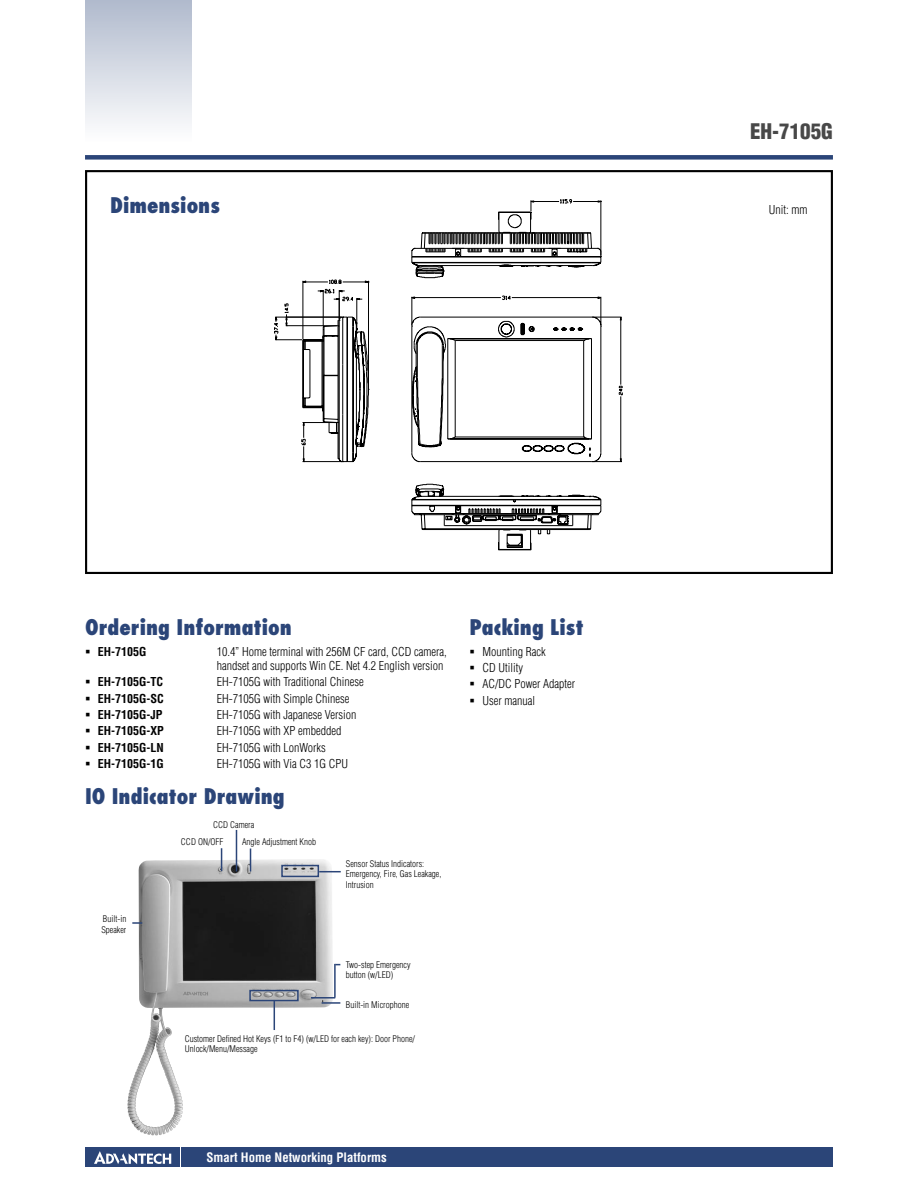
<style>
.page{position:relative;width:918px;height:1188px;background:#fff}
.page>*{position:absolute;margin:0;border:0;box-sizing:border-box;transform-origin:0 0}
.t1{font:800 condensed 21px "Futura";color:#2b4578}
.t2{font:900 condensed 21px "Helvetica";color:#484848}
.t3{font:700 condensed 12.75px "Helvetica";color:#fff}
.t4{font:300 condensed 12px/14.2px "Helvetica";color:#000}
.t5{font:700 condensed 12px "Helvetica";color:#000}
.t6{font:300 condensed 9px/10.4px "Helvetica";color:#000}
</style>
<div class="page">
<div style="left:182px;top:1147px;width:651px;height:20px;background:#2b4578"></div>
<div style="left:85px;top:1147px;width:95px;height:20px;background:#2b4578"></div>
<svg style="left:94px;top:1151px;width:77px;height:13px"></svg>
<div style="left:85px;top:155px;width:748px;height:5px;background:#2b4578"></div>
<div style="left:85px;top:0;width:106px;height:143px;background:linear-gradient(to bottom,#b0bacd,#fff)"></div>
<div style="left:85px;top:170px;width:748px;height:404px;border:2px solid #000"></div>
<svg style="left:274px;top:199px;width:348px;height:336px"></svg>
<svg style="left:301px;top:251px;width:253px;height:216px"></svg>
<img style="left:127px;top:859px;width:206px;height:276px">
<svg style="left:221px;top:848px;width:1px;height:23px"></svg>
<hr style="left:236px;top:830px;width:1px;height:41px;background:#2b4578">
<svg style="left:250px;top:849px;width:1px;height:22px"></svg>
<div style="left:281px;top:865px;width:38px;height:12px;border:2px solid #2b4578"></div>
<svg style="left:319px;top:871px;width:22px;height:1px"></svg>
<hr style="left:311px;top:997px;width:24px;height:2px;background:#2b4578">
<hr style="left:334px;top:964px;width:2px;height:33px;background:#2b4578">
<svg style="left:322px;top:1002px;width:18px;height:2px"></svg>
<div style="left:249px;top:990px;width:50px;height:11px;border:2px solid #2b4578"></div>
<svg style="left:274px;top:1001px;width:1px;height:29px"></svg>
<svg style="left:132px;top:922px;width:10px;height:2px"></svg>
<h1 class="t2" style="left:750px;top:119px;width:84px">EH-7105G</h1>
<h1 class="t1" style="left:110px;top:191px;width:111px">Dimensions</h1>
<p class="t4" style="left:769px;top:203px;width:40px">Unit: mm</p>
<h1 class="t1" style="left:85px;top:614px;width:208px">Ordering Information</h1>
<p class="t5" style="left:85px;top:644px;width:63px">▪ EH-7105G</p>
<p class="t4" style="left:217px;top:644px;width:231px">10.4” Home terminal with 256M CF card, CCD camera, handset and supports Win CE. Net 4.2 English version</p>
<p class="t5" style="left:85px;top:675px;width:80px">▪ EH-7105G-TC</p>
<p class="t4" style="left:217px;top:675px;width:149px">EH-7105G with Traditional Chinese</p>
<p class="t5" style="left:85px;top:691px;width:80px">▪ EH-7105G-SC</p>
<p class="t4" style="left:217px;top:691px;width:134px">EH-7105G with Simple Chinese</p>
<p class="t5" style="left:85px;top:707px;width:79px">▪ EH-7105G-JP</p>
<p class="t4" style="left:217px;top:707px;width:141px">EH-7105G with Japanese Version</p>
<p class="t5" style="left:85px;top:724px;width:80px">▪ EH-7105G-XP</p>
<p class="t4" style="left:217px;top:724px;width:126px">EH-7105G with XP embedded</p>
<p class="t5" style="left:85px;top:740px;width:80px">▪ EH-7105G-LN</p>
<p class="t4" style="left:217px;top:740px;width:111px">EH-7105G with LonWorks</p>
<p class="t5" style="left:85px;top:756px;width:80px">▪ EH-7105G-1G</p>
<p class="t4" style="left:217px;top:757px;width:133px">EH-7105G with Via C3 1G CPU</p>
<h1 class="t1" style="left:85px;top:782px;width:201px">IO Indicator Drawing</h1>
<p class="t6" style="left:101px;top:914px;width:27px">Built-in<br>Speaker</p>
<p class="t6" style="left:242px;top:816px;width:75px;line-height:17.5px;text-indent:-29px">CCD Camera<br>Angle Adjustment Knob</p>
<p class="t6" style="left:181px;top:837px;width:44px">CCD ON/OFF</p>
<p class="t6" style="left:346px;top:858px;width:97px">Sensor Status Indicators:<br>Emergency, Fire, Gas Leakage,<br>Intrusion</p>
<p class="t6" style="left:346px;top:959px;width:66px">Two-step Emergency button (w/LED)</p>
<p class="t6" style="left:346px;top:999px;width:65px">Built-in Microphone</p>
<p class="t6" style="left:185px;top:1033px;width:232px">Customer Defined Hot Keys (F1 to F4) (w/LED for each key): Door Phone/<br>Unlock/Menu/Message</p>
<h1 class="t1" style="left:470px;top:614px;width:116px">Packing List</h1>
<p class="t4" style="left:470px;top:644px;width:78px">▪ Mounting Rack</p>
<p class="t4" style="left:470px;top:660px;width:55px">▪ CD Utility</p>
<p class="t4" style="left:470px;top:677px;width:107px">▪ AC/DC Power Adapter</p>
<p class="t4" style="left:470px;top:693px;width:67px">▪ User manual</p>
<p class="t3" style="left:207px;top:1150px;width:182px">Smart Home Networking Platforms</p>
</div>
